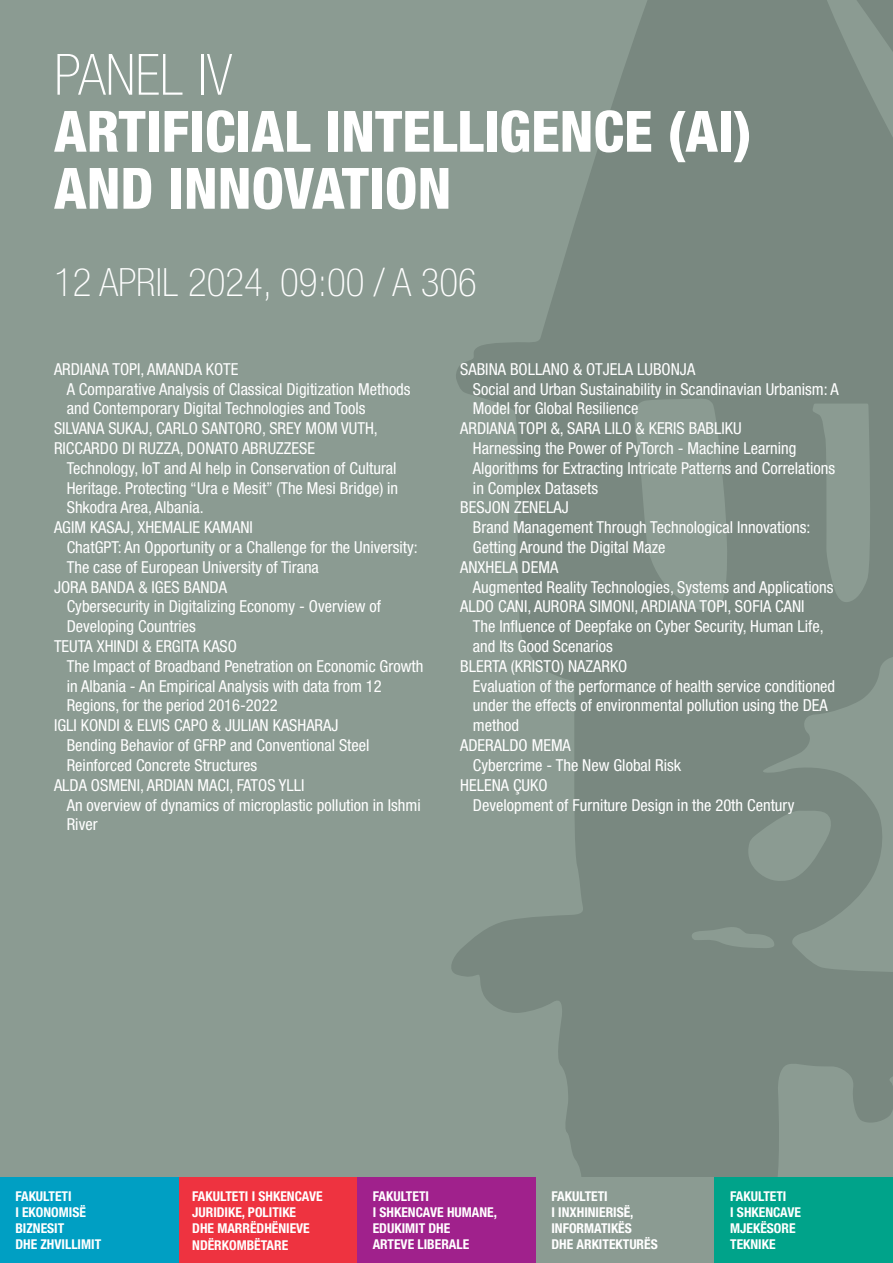
<style>
.page{position:relative;width:893px;height:1263px;background:#8b9b92}
.page>*{position:absolute;margin:0;border:0;box-sizing:border-box;transform-origin:0 0}
.t1{font:800 condensed 57px/57px "Helvetica Neue LT Std";color:#fff}
.t2{font:100 condensed 57px "Helvetica Neue LT Std";color:#fff}
.t3{font:100 condensed 39px "Helvetica Neue LT Std";color:#fff}
.autor_1{font:condensed 16.5px/19.8px "Helvetica Neue LT Std";color:#fff}
.teksti_titull_2{font:700 condensed 13.5px/16.4px "Helvetica Neue LT Std";color:#fff}
</style>
<div class="page">
<svg style="left:451px;top:0;width:442px;height:1177px;fill:#798880"></svg>
<div style="left:179px;top:1177px;width:178px;height:86px;background:#ee3340"></div>
<div style="left:0;top:1177px;width:179px;height:86px;background:#009fc3"></div>
<div style="left:357px;top:1177px;width:179px;height:86px;background:#a0218c"></div>
<div style="left:714px;top:1177px;width:179px;height:86px;background:#00a38a"></div>
<p class="t2" style="left:54px;top:43px;width:180px">PANEL IV</p>
<p class="t1" style="left:54px;top:102px;width:699px">ARTIFICIAL INTELLIGENCE (AI)<br>AND INNOVATION</p>
<p class="t3" style="left:54px;top:260px;width:424px">12 APRIL 2024, 09:00 / A 306</p>
<p class="autor_1" style="left:54px;top:359px;width:186px">ARDIANA TOPI, AMANDA KOTE</p>
<p class="autor_1" style="left:67px;top:379px;width:345px">A Comparative Analysis of Classical Digitization Methods and Contemporary Digital Technologies and Tools</p>
<p class="autor_1" style="left:54px;top:418px;width:325px">SILVANA SUKAJ, CARLO SANTORO, SREY MOM VUTH,<br>RICCARDO DI RUZZA, DONATO ABRUZZESE</p>
<p class="autor_1" style="left:67px;top:458px;width:333px;text-align:justify">Technology, IoT and AI help in Conservation of Cultural Heritage. Protecting “Ura e Mesit” (The Mesi Bridge) in Shkodra Area, Albania.</p>
<p class="autor_1" style="left:54px;top:517px;width:200px">AGIM KASAJ, XHEMALIE KAMANI</p>
<p class="autor_1" style="left:67px;top:537px;width:352px">ChatGPT: An Opportunity or a Challenge for the University:<br>The case of European University of Tirana</p>
<p class="autor_1" style="left:54px;top:577px;width:174px">JORA BANDA &amp; IGES BANDA</p>
<p class="autor_1" style="left:67px;top:597px;width:316px">Cybersecurity in Digitalizing Economy - Overview of<br>Developing Countries</p>
<p class="autor_1" style="left:54px;top:636px;width:185px">TEUTA XHINDI &amp; ERGITA KASO</p>
<p class="autor_1" style="left:67px;top:656px;width:358px">The Impact of Broadband Penetration on Economic Growth in Albania - An Empirical Analysis with data from 12<br>Regions, for the period 2016-2022</p>
<p class="autor_1" style="left:54px;top:715px;width:286px">IGLI KONDI &amp; ELVIS CAPO &amp; JULIAN KASHARAJ</p>
<p class="autor_1" style="left:67px;top:735px;width:304px">Bending Behavior of GFRP and Conventional Steel<br>Reinforced Concrete Structures</p>
<p class="autor_1" style="left:54px;top:775px;width:252px">ALDA OSMENI, ARDIAN MACI, FATOS YLLI</p>
<p class="autor_1" style="left:67px;top:795px;width:356px">An overview of dynamics of microplastic pollution in Ishmi<br>River</p>
<p class="autor_1" style="left:460px;top:359px;width:236px">SABINA BOLLANO &amp; OTJELA LUBONJA</p>
<p class="autor_1" style="left:473px;top:379px;width:367px">Social and Urban Sustainability in Scandinavian Urbanism: A<br>Model for Global Resilience</p>
<p class="autor_1" style="left:460px;top:418px;width:283px">ARDIANA TOPI &amp;, SARA LILO &amp; KERIS BABLIKU</p>
<p class="autor_1" style="left:473px;top:438px;width:364px">Harnessing the Power of PyTorch - Machine Learning<br>Algorithms for Extracting Intricate Patterns and Correlations in Complex Datasets</p>
<p class="autor_1" style="left:460px;top:498px;width:110px">BESJON ZENELAJ</p>
<p class="autor_1" style="left:473px;top:517px;width:339px">Brand Management Through Technological Innovations:<br>Getting Around the Digital Maze</p>
<p class="autor_1" style="left:460px;top:557px;width:100px">ANXHELA DEMA</p>
<p class="autor_1" style="left:473px;top:577px;width:362px">Augmented Reality Technologies, Systems and Applications</p>
<p class="autor_1" style="left:460px;top:597px;width:346px">ALDO CANI, AURORA SIMONI, ARDIANA TOPI, SOFIA CANI</p>
<p class="autor_1" style="left:473px;top:616px;width:352px">The Influence of Deepfake on Cyber Security, Human Life, and Its Good Scenarios</p>
<p class="autor_1" style="left:460px;top:656px;width:169px">BLERTA (KRISTO) NAZARKO</p>
<p class="autor_1" style="left:473px;top:676px;width:364px">Evaluation of the performance of health service conditioned under the effects of environmental pollution using the DEA method</p>
<p class="autor_1" style="left:460px;top:735px;width:112px">ADERALDO MEMA</p>
<p class="autor_1" style="left:473px;top:755px;width:210px">Cybercrime - The New Global Risk</p>
<p class="autor_1" style="left:460px;top:775px;width:89px">HELENA ÇUKO</p>
<p class="autor_1" style="left:473px;top:795px;width:323px">Development of Furniture Design in the 20th Century</p>
<p class="teksti_titull_2" style="left:15px;top:1187px;width:58px">FAKULTETI</p>
<p class="teksti_titull_2" style="left:15px;top:1204px;width:72px">I EKONOMISË</p>
<p class="teksti_titull_2" style="left:15px;top:1220px;width:50px">BIZNESIT</p>
<p class="teksti_titull_2" style="left:15px;top:1236px;width:87px">DHE ZHVILLIMIT</p>
<p class="teksti_titull_2" style="left:192px;top:1188px;width:132px">FAKULTETI I SHKENCAVE<br>JURIDIKE, POLITIKE</p>
<p class="teksti_titull_2" style="left:192px;top:1220px;width:119px">DHE MARRËDHËNIEVE<br>NDËRKOMBËTARE</p>
<p class="teksti_titull_2" style="left:373px;top:1187px;width:58px">FAKULTETI</p>
<p class="teksti_titull_2" style="left:373px;top:1204px;width:126px">I SHKENCAVE HUMANE,</p>
<p class="teksti_titull_2" style="left:373px;top:1220px;width:79px">EDUKIMIT DHE</p>
<p class="teksti_titull_2" style="left:373px;top:1236px;width:98px">ARTEVE LIBERALE</p>
<p class="teksti_titull_2" style="left:551px;top:1187px;width:58px">FAKULTETI</p>
<p class="teksti_titull_2" style="left:551px;top:1204px;width:84px">I INXHINIERISË,</p>
<p class="teksti_titull_2" style="left:551px;top:1220px;width:82px">INFORMATIKËS</p>
<p class="teksti_titull_2" style="left:551px;top:1236px;width:108px">DHE ARKITEKTURËS</p>
<p class="teksti_titull_2" style="left:730px;top:1187px;width:58px">FAKULTETI</p>
<p class="teksti_titull_2" style="left:730px;top:1204px;width:72px">I SHKENCAVE</p>
<p class="teksti_titull_2" style="left:730px;top:1220px;width:67px">MJEKËSORE</p>
<p class="teksti_titull_2" style="left:730px;top:1236px;width:47px">TEKNIKE</p>
</div>
